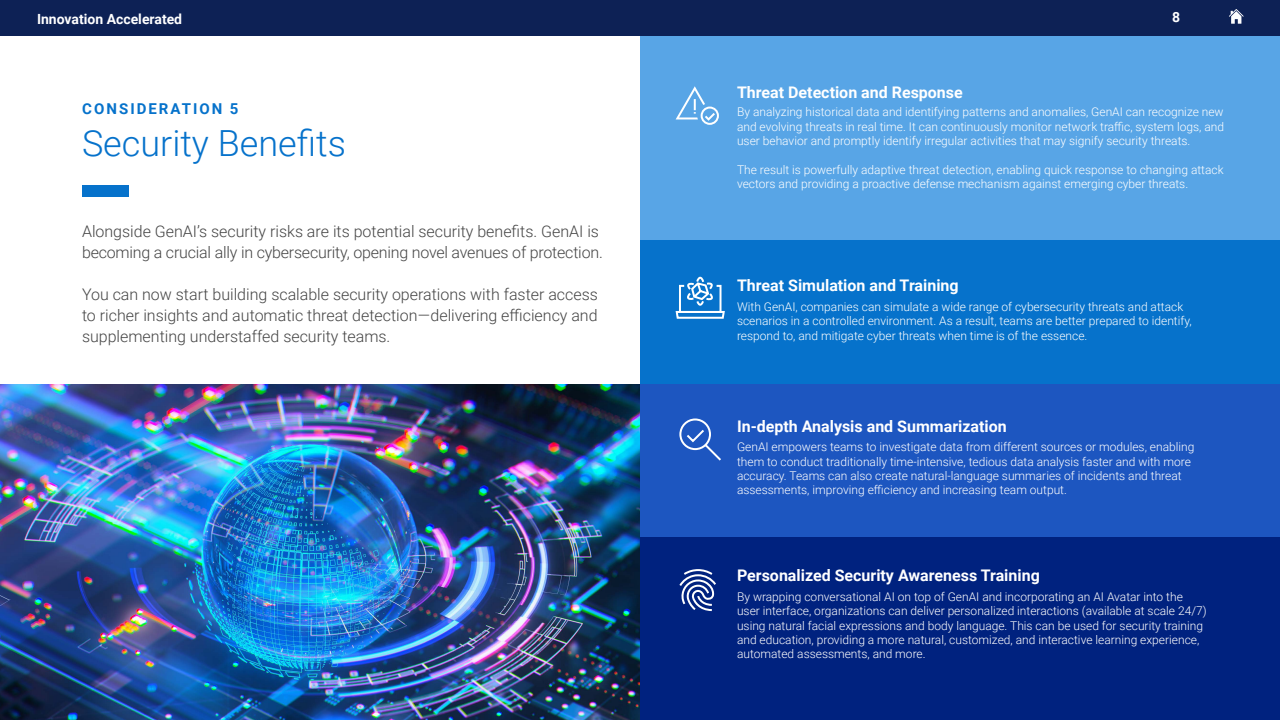
<style>
.page{position:relative;width:1280px;height:720px;background:#fff}
.page>*{position:absolute;margin:0;border:0;box-sizing:border-box;transform-origin:0 0}
.t1{font:300 36px "Roboto";color:#0672cb}
.t2{font:300 16px/21px "Roboto";color:#444}
.t3{font:700 16px "Roboto";color:#fff}
.t4{font:700 15px "Roboto";letter-spacing:.135em;color:#0672cb}
.t5{font:700 14px "Roboto";color:#fff}
.t6{font:300 12px/14.4px "Roboto";color:#fff}
</style>
<div class="page">
<div style="left:0;top:0;width:1280px;height:36px;background:#0d2155"></div>
<svg style="left:1229px;top:9px;width:15px;height:15px"></svg>
<div style="left:640px;top:384px;width:640px;height:153px;background:#1d56c0"></div>
<div style="left:640px;top:537px;width:640px;height:183px;background:#00227f"></div>
<div style="left:640px;top:36px;width:640px;height:204px;background:#58a5e6"></div>
<div style="left:640px;top:240px;width:640px;height:144px;background:#0672cb"></div>
<div style="left:82px;top:185px;width:46px;height:11px;background:#0672cb"></div>
<svg style="left:679px;top:418px;width:42px;height:43px"></svg>
<svg style="left:675px;top:276px;width:50px;height:43px"></svg>
<svg style="left:679px;top:569px;width:37px;height:43px"></svg>
<svg style="left:675px;top:86px;width:44px;height:39px"></svg>
<img style="left:0;top:384px;width:640px;height:336px">
<p class="t5" style="left:37px;top:9px;width:147px">Innovation Accelerated</p>
<p class="t5" style="left:1172px;top:7px;width:10px">8</p>
<p class="t4" style="left:82px;top:98px;width:158px">CONSIDERATION 5</p>
<h1 class="t1" style="left:82px;top:118px;width:265px">Security Benefits</h1>
<h2 class="t2" style="left:82px;top:221px;width:522px">Alongside GenAI’s security risks are its potential security benefits. GenAI is becoming a crucial ally in cybersecurity, opening novel avenues of protection.</h2>
<h2 class="t2" style="left:82px;top:284px;width:517px;text-align:justify">You can now start building scalable security operations with faster access to richer insights and automatic threat detection—delivering efficiency and supplementing understaffed security teams.</h2>
<h2 class="t3" style="left:737px;top:81px;width:227px">Threat Detection and Response</h2>
<p class="t6" style="left:737px;top:105px;width:489px;text-align:justify">By analyzing historical data and identifying patterns and anomalies, GenAI can recognize new and evolving threats in real time. It can continuously monitor network traffic, system logs, and user behavior and promptly identify irregular activities that may signify security threats.</p>
<p class="t6" style="left:737px;top:162px;width:488px">The result is powerfully adaptive threat detection, enabling quick response to changing attack vectors and providing a proactive defense mechanism against emerging cyber threats.</p>
<h2 class="t3" style="left:737px;top:274px;width:223px">Threat Simulation and Training</h2>
<p class="t6" style="left:737px;top:299px;width:456px">With GenAI, companies can simulate a wide range of cybersecurity threats and attack scenarios in a controlled environment. As a result, teams are better prepared to identify, respond to, and mitigate cyber threats when time is of the essence.</p>
<h2 class="t3" style="left:737px;top:415px;width:271px">In-depth Analysis and Summarization</h2>
<p class="t6" style="left:737px;top:439px;width:459px">GenAI empowers teams to investigate data from different sources or modules, enabling them to conduct traditionally time-intensive, tedious data analysis faster and with more accuracy. Teams can also create natural-language summaries of incidents and threat assessments, improving efficiency and increasing team output.</p>
<h2 class="t3" style="left:737px;top:564px;width:304px">Personalized Security Awareness Training</h2>
<p class="t6" style="left:737px;top:589px;width:471px">By wrapping conversational AI on top of GenAI and incorporating an AI Avatar into the user interface, organizations can deliver personalized interactions (available at scale 24/7) using natural facial expressions and body language. This can be used for security training and education, providing a more natural, customized, and interactive learning experience, automated assessments, and more.</p>
</div>
